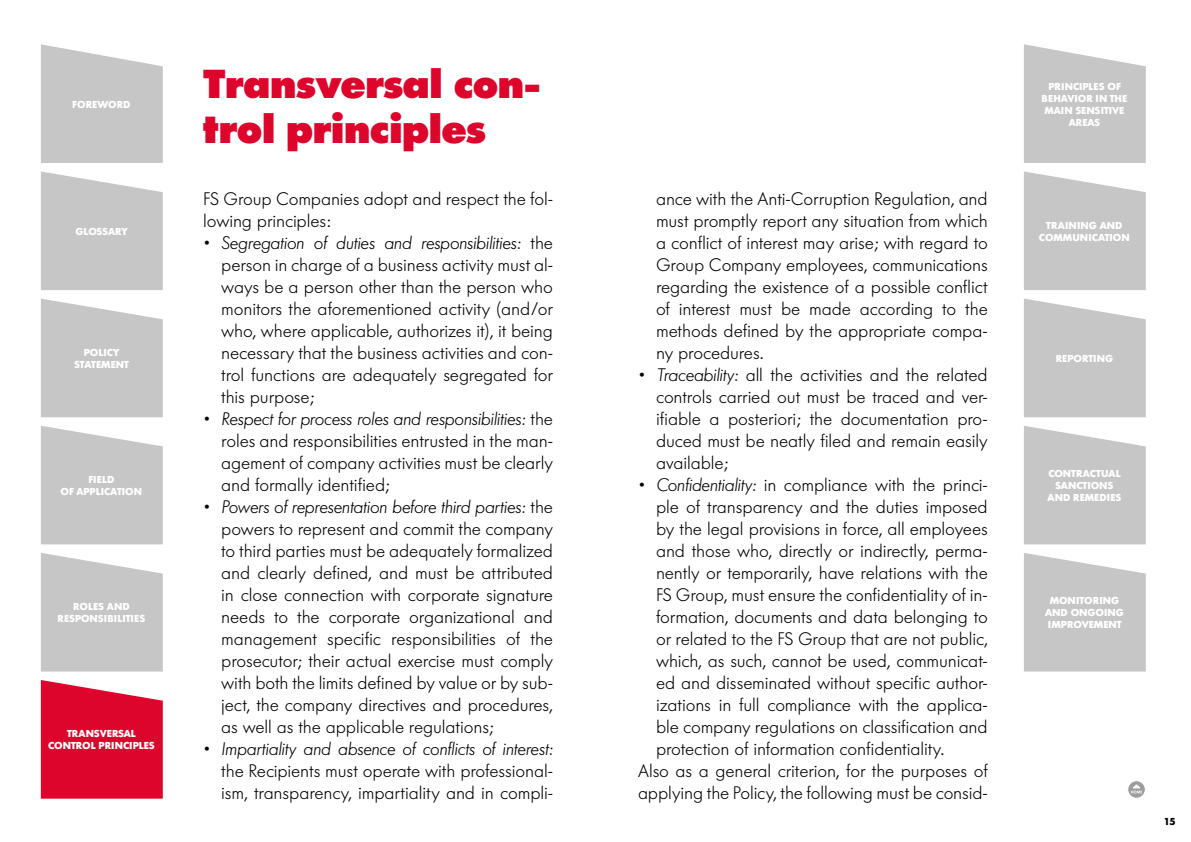
<style>
.page{position:relative;width:1191px;height:842px;background:#fff}
.page>*{position:absolute;margin:0;border:0;box-sizing:border-box;transform-origin:0 0}
.t1{font:800 40px/45px "Futura Serie BQ";color:#dd052b}
.t2{font:300 18px/22px "Futura Serie BQ";letter-spacing:-.005em;color:#000;text-align:justify}
.t3{font:italic 300 18px "Futura Serie BQ";letter-spacing:-.005em;color:#000}
.t4{font:700 10px/12px "Futura Serie BQ";color:#fff;text-align:center}
.t5{font:700 10px "Futura Serie BQ";color:#000}
.s1{font-style:italic}
</style>
<div class="page">
<svg style="left:1127px;top:781px;width:18px;height:17px"></svg>
<div style="left:1127px;top:780px;width:18px;height:19px;border:1px solid #fff;border-radius:50%"></div>
<svg style="left:1130px;top:784px;width:12px;height:9px"></svg>
<svg style="left:41px;top:44px;width:122px;height:119px;background:#cbcbcb"></svg>
<svg style="left:41px;top:171px;width:122px;height:119px;background:#cbcbcb"></svg>
<svg style="left:41px;top:680px;width:122px;height:119px;background:#e01b3e"></svg>
<svg style="left:41px;top:553px;width:122px;height:118px;background:#cbcbcb"></svg>
<svg style="left:41px;top:426px;width:122px;height:118px;background:#cacaca"></svg>
<svg style="left:41px;top:299px;width:122px;height:118px;background:#cacaca"></svg>
<svg style="left:1024px;top:44px;width:121px;height:119px;background:#cbcbcb"></svg>
<svg style="left:1024px;top:171px;width:121px;height:119px;background:#cbcbcb"></svg>
<svg style="left:1024px;top:553px;width:121px;height:118px;background:#cacaca"></svg>
<svg style="left:1024px;top:426px;width:121px;height:118px;background:#cacaca"></svg>
<svg style="left:1024px;top:299px;width:121px;height:118px;background:#cacaca"></svg>
<p class="t4" style="left:72px;top:98px;width:60px">FOREWORD</p>
<p class="t4" style="left:75px;top:225px;width:54px">GLOSSARY</p>
<p class="t4" style="left:74px;top:346px;width:56px">POLICY<br>STATEMENT</p>
<p class="t4" style="left:61px;top:473px;width:83px">FIELD<br>OF APPLICATION</p>
<p class="t4" style="left:58px;top:601px;width:89px">ROLES AND<br>RESPONSIBILITIES</p>
<p class="t4" style="left:48px;top:728px;width:108px">TRANSVERSAL<br>CONTROL PRINCIPLES</p>
<h1 class="t1" style="left:203px;top:61px;width:339px">Transversal con&shy;trol principles</h1>
<p class="t2" style="left:203px;top:188px;width:351px">FS Group Companies adopt and respect the fol&shy;lowing principles:</p>
<p class="t2" style="left:221px;top:232px;width:333px;text-indent:-18px"><span class="s1">• Segregation of duties and responsibilities:</span> the person in charge of a business activity must al&shy;ways be a person other than the person who monitors the aforementioned activity (and/or who, where applicable, authorizes it), it being necessary that the business activities and con&shy;trol functions are adequately segregated for this purpose;</p>
<p class="t2" style="left:221px;top:408px;width:333px;text-indent:-18px"><span class="s1">• Respect for process roles and responsibilities:</span> the roles and responsibilities entrusted in the man&shy;agement of company activities must be clearly and formally identified;</p>
<p class="t2" style="left:221px;top:496px;width:333px;text-indent:-18px"><span class="s1">• Powers of representation before third parties:</span> the powers to represent and commit the company to third parties must be adequately formalized and clearly defined, and must be attributed in close connection with corporate signature needs to the corporate organizational and management specific responsibilities of the prosecutor; their actual exercise must comply with both the limits defined by value or by sub&shy;ject, the company directives and procedures, as well as the applicable regulations;</p>
<p class="t3" style="left:203px;top:738px;width:351px">• Impartiality and absence of conflicts of interest:</p>
<p class="t2" style="left:221px;top:759px;width:333px">the Recipients must operate with professional&shy;ism, transparency, impartiality and in compli-</p>
<p class="t2" style="left:656px;top:188px;width:333px">ance with the Anti-Corruption Regulation, and must promptly report any situation from which a conflict of interest may arise; with regard to Group Company employees, communications regarding the existence of a possible conflict of interest must be made according to the methods defined by the appropriate compa&shy;ny procedures.</p>
<p class="t2" style="left:656px;top:364px;width:333px;text-indent:-18px"><span class="s1">• Traceability:</span> all the activities and the related controls carried out must be traced and ver&shy;ifiable a posteriori; the documentation pro&shy;duced must be neatly filed and remain easily available;</p>
<p class="t2" style="left:638px;top:474px;width:351px"><span class="s1">• Confidentiality:</span> in compliance with the princi-</p>
<p class="t2" style="left:656px;top:496px;width:333px">ple of transparency and the duties imposed</p>
<p class="t2" style="left:656px;top:518px;width:333px">by the legal provisions in force, all employees</p>
<p class="t2" style="left:656px;top:540px;width:333px">and those who, directly or indirectly, perma-</p>
<p class="t2" style="left:656px;top:562px;width:333px">nently or temporarily, have relations with the</p>
<p class="t2" style="left:656px;top:584px;width:333px">FS Group, must ensure the confidentiality of in-</p>
<p class="t2" style="left:656px;top:605px;width:333px">formation, documents and data belonging to</p>
<p class="t2" style="left:656px;top:627px;width:333px">or related to the FS Group that are not public,</p>
<p class="t2" style="left:656px;top:649px;width:333px">which, as such, cannot be used, communicat-</p>
<p class="t2" style="left:656px;top:671px;width:333px">ed and disseminated without specific author-</p>
<p class="t2" style="left:656px;top:693px;width:333px">izations in full compliance with the applica-</p>
<p class="t2" style="left:656px;top:715px;width:333px">ble company regulations on classification and</p>
<p class="t2" style="left:656px;top:737px;width:290px">protection of information confidentiality.</p>
<p class="t2" style="left:638px;top:759px;width:351px">Also as a general criterion, for the purposes of</p>
<p class="t2" style="left:638px;top:781px;width:351px">applying the Policy, the following must be consid-</p>
<p class="t4" style="left:1041px;top:80px;width:87px">PRINCIPLES OF<br>BEHAVIOR IN THE<br>MAIN SENSITIVE<br>AREAS</p>
<p class="t4" style="left:1039px;top:219px;width:92px">TRAINING AND<br>COMMUNICATION</p>
<p class="t4" style="left:1055px;top:352px;width:59px">REPORTING</p>
<p class="t4" style="left:1047px;top:467px;width:75px">CONTRACTUAL<br>SANCTIONS<br>AND REMEDIES</p>
<p class="t4" style="left:1045px;top:595px;width:80px">MONITORING<br>AND ONGOING<br>IMPROVEMENT</p>
<p class="t5" style="left:1163px;top:816px;width:14px">15</p>
</div>
